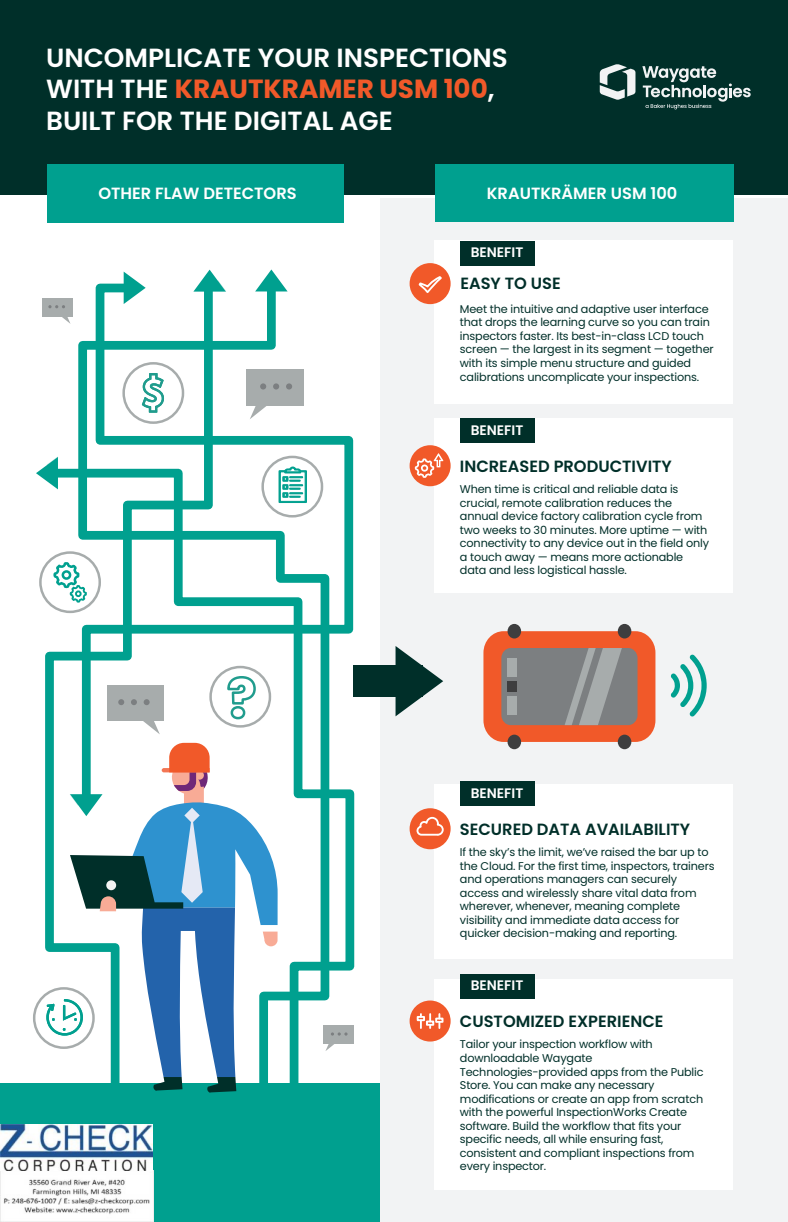
<style>
.page{position:relative;width:788px;height:1222px;background:#fff}
.page>*{position:absolute;margin:0;border:0;box-sizing:border-box;transform-origin:0 0}
.t1{font:600 26.25px/31.5px "Poppins";color:#fff}
.t2{font:600 16.25px "Poppins";color:#002f29}
.t3{font:600 16.25px "Poppins";color:#fff}
.t4{font:600 13.75px "Poppins";color:#fff}
.t5{font:11.25px/13.5px "Poppins";letter-spacing:-.015em;color:#002f29}
.s1{font-weight:700;color:#f15929}
</style>
<div class="page">
<div style="left:0;top:1083px;width:788px;height:138px;background:#00a08f"></div>
<div style="left:380px;top:198px;width:408px;height:1023px;background:#f2f3f4"></div>
<div style="left:0;top:0;width:788px;height:195px;background:#002f29"></div>
<div style="left:433px;top:240px;width:299px;height:164px;background:#fff"></div>
<div style="left:409px;top:263px;width:41px;height:41px;background:#f15929;border-radius:50%"></div>
<svg style="left:599px;top:64px;width:36px;height:36px"></svg>
<svg style="left:642px;top:66px;width:108px;height:43px"></svg>
<svg style="left:202px;top:269px;width:15px;height:10px"></svg>
<svg style="left:36px;top:469px;width:5px;height:8px"></svg>
<svg style="left:264px;top:269px;width:15px;height:10px"></svg>
<svg style="left:124px;top:272px;width:10px;height:7px"></svg>
<svg style="left:41px;top:298px;width:32px;height:745px"></svg>
<svg style="left:47px;top:464px;width:311px;height:629px"></svg>
<div style="left:39px;top:551px;width:62px;height:62px;border:2px solid #a7acac;border-radius:50%"></div>
<svg style="left:52px;top:531px;width:25px;height:73px"></svg>
<svg style="left:46px;top:742px;width:232px;height:350px"></svg>
<svg style="left:77px;top:279px;width:280px;height:533px"></svg>
<svg style="left:395px;top:646px;width:48px;height:70px"></svg>
<div style="left:352px;top:665px;width:70px;height:31px;background:#002f29"></div>
<div style="left:246px;top:369px;width:57px;height:36px;background:#a7acac"></div>
<svg style="left:250px;top:405px;width:17px;height:14px"></svg>
<svg style="left:260px;top:383px;width:6px;height:6px"></svg>
<svg style="left:273px;top:383px;width:6px;height:6px"></svg>
<svg style="left:286px;top:383px;width:6px;height:6px"></svg>
<div style="left:323px;top:1024px;width:30px;height:19px;background:#a7acac"></div>
<svg style="left:325px;top:1043px;width:9px;height:7px"></svg>
<svg style="left:331px;top:1032px;width:16px;height:3px"></svg>
<div style="left:42px;top:298px;width:30px;height:18px;background:#a7acac"></div>
<svg style="left:61px;top:316px;width:9px;height:8px"></svg>
<svg style="left:48px;top:305px;width:17px;height:3px"></svg>
<div style="left:107px;top:685px;width:56px;height:35px;background:#a7acac"></div>
<svg style="left:143px;top:720px;width:17px;height:14px"></svg>
<svg style="left:144px;top:699px;width:6px;height:6px"></svg>
<svg style="left:131px;top:699px;width:6px;height:6px"></svg>
<svg style="left:118px;top:699px;width:6px;height:6px"></svg>
<div style="left:483px;top:631px;width:172px;height:110px;background:#f15929;border-radius:21px"></div>
<div style="left:501px;top:648px;width:136px;height:77px;background:#7c7f81;border-radius:10px"></div>
<div style="left:507px;top:623px;width:14px;height:15px;background:#3e3e3f;border-radius:50%"></div>
<div style="left:617px;top:623px;width:14px;height:15px;background:#3e3e3f;border-radius:50%"></div>
<div style="left:507px;top:734px;width:14px;height:15px;background:#3e3e3f;border-radius:50%"></div>
<div style="left:617px;top:734px;width:14px;height:15px;background:#3e3e3f;border-radius:50%"></div>
<div style="left:507px;top:681px;width:10px;height:10px;background:#3e3e3f"></div>
<div style="left:507px;top:658px;width:10px;height:18px;background:#a7acac"></div>
<div style="left:507px;top:696px;width:10px;height:18px;background:#a7acac"></div>
<svg style="left:565px;top:648px;width:57px;height:77px"></svg>
<div style="left:433px;top:418px;width:299px;height:175px;background:#fff"></div>
<div style="left:409px;top:445px;width:41px;height:41px;background:#f15929;border-radius:50%"></div>
<div style="left:460px;top:418px;width:74px;height:25px;background:#002f29"></div>
<div style="left:460px;top:240px;width:74px;height:25px;background:#002f29"></div>
<svg style="left:415px;top:453px;width:28px;height:25px"></svg>
<div style="left:433px;top:783px;width:299px;height:175px;background:#fff"></div>
<div style="left:409px;top:808px;width:41px;height:41px;background:#f15929;border-radius:50%"></div>
<div style="left:460px;top:781px;width:74px;height:25px;background:#002f29"></div>
<div style="left:47px;top:164px;width:296px;height:58px;background:#00a08f"></div>
<div style="left:435px;top:164px;width:298px;height:58px;background:#00a08f"></div>
<div style="left:433px;top:978px;width:299px;height:211px;background:#fff"></div>
<div style="left:409px;top:1000px;width:41px;height:41px;background:#f15929;border-radius:50%"></div>
<div style="left:460px;top:973px;width:74px;height:25px;background:#002f29"></div>
<svg style="left:670px;top:654px;width:36px;height:62px"></svg>
<svg style="left:416px;top:816px;width:28px;height:20px"></svg>
<svg style="left:420px;top:1013px;width:2px;height:14px"></svg>
<div style="left:416px;top:1015px;width:9px;height:5px;border:2px solid #fff"></div>
<svg style="left:429px;top:1013px;width:2px;height:14px"></svg>
<div style="left:426px;top:1020px;width:8px;height:5px;border:2px solid #fff"></div>
<svg style="left:438px;top:1013px;width:2px;height:14px"></svg>
<div style="left:435px;top:1017px;width:8px;height:5px;border:2px solid #fff"></div>
<svg style="left:418px;top:276px;width:24px;height:17px"></svg>
<img style="left:0;top:1124px;width:153px;height:96px">
<h1 class="t1" style="left:46px;top:42px;width:463px">UNCOMPLICATE YOUR INSPECTIONS<br>WITH THE <span class="s1">KRAUTKRAMER USM 100</span>,<br>BUILT FOR THE DIGITAL AGE</h1>
<h2 class="t3" style="left:98px;top:184px;width:200px">OTHER FLAW DETECTORS</h2>
<h2 class="t3" style="left:487px;top:183px;width:192px">KRAUTKRÄMER USM 100</h2>
<p class="t4" style="left:470px;top:244px;width:54px">BENEFIT</p>
<h2 class="t2" style="left:460px;top:274px;width:102px">EASY TO USE</h2>
<p class="t5" style="left:460px;top:302px;width:255px">Meet the intuitive and adaptive user interface that drops the learning curve so you can train inspectors faster. Its best-in-class LCD touch screen — the largest in its segment — together with its simple menu structure and guided calibrations uncomplicate your inspections.</p>
<p class="t4" style="left:470px;top:422px;width:54px">BENEFIT</p>
<h2 class="t2" style="left:460px;top:456px;width:213px">INCREASED PRODUCTIVITY</h2>
<p class="t5" style="left:460px;top:482px;width:251px">When time is critical and reliable data is crucial, remote calibration reduces the annual device factory calibration cycle from two weeks to 30 minutes. More uptime — with connectivity to any device out in the field only a touch away — means more actionable data and less logistical hassle.</p>
<p class="t4" style="left:470px;top:785px;width:54px">BENEFIT</p>
<h2 class="t2" style="left:460px;top:819px;width:232px">SECURED DATA AVAILABILITY</h2>
<p class="t5" style="left:460px;top:845px;width:256px">If the sky’s the limit, we’ve raised the bar up to the Cloud. For the first time, inspectors, trainers and operations managers can securely access and wirelessly share vital data from wherever, whenever, meaning complete visibility and immediate data access for quicker decision-making and reporting.</p>
<p class="t4" style="left:470px;top:977px;width:54px">BENEFIT</p>
<h2 class="t2" style="left:460px;top:1011px;width:205px">CUSTOMIZED EXPERIENCE</h2>
<p class="t5" style="left:460px;top:1037px;width:245px">Tailor your inspection workflow with downloadable Waygate Technologies-provided apps from the Public Store. You can make any necessary modifications or create an app from scratch with the powerful InspectionWorks Create software. Build the workflow that fits your specific needs, all while ensuring fast, consistent and compliant inspections from every inspector.</p>
</div>
